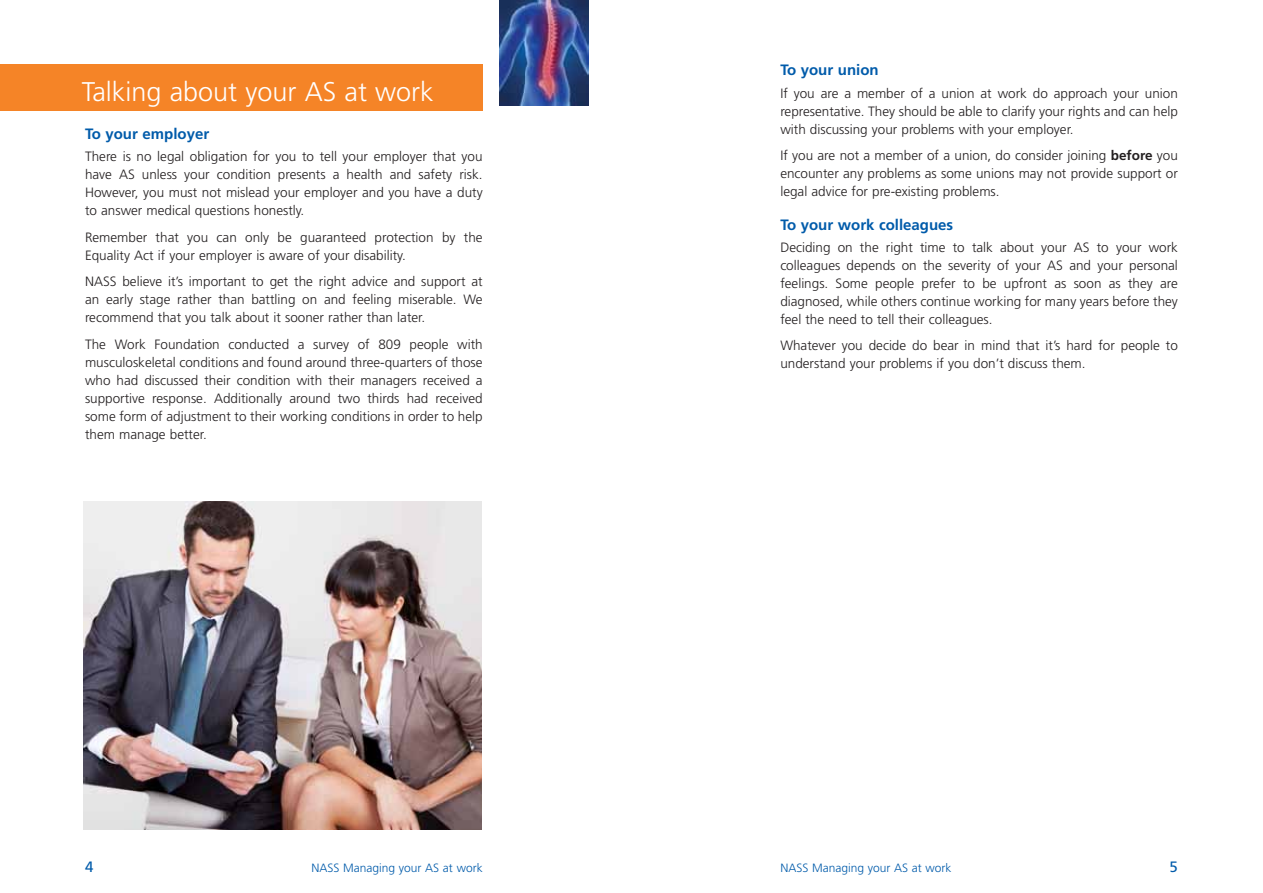
<style>
.page{position:relative;width:1263px;height:893px;background:#fff}
.page>*{position:absolute;margin:0;border:0;box-sizing:border-box;transform-origin:0 0}
.t1{font:300 27px "Frutiger";color:#fff}
.t2{font:700 15px "Frutiger";color:#005baa}
.t3{font:15px "Frutiger";color:#005baa}
.t4{font:300 13.5px/18px "Frutiger";color:#231f20;text-align:justify}
.t5{font:300 12px "Frutiger";color:#005baa}
.s1{font-weight:700}
</style>
<div class="page">
<img style="left:84px;top:502px;width:397px;height:327px">
<div style="left:0;top:64px;width:483px;height:47px;background:#f58427"></div>
<img style="left:500px;top:0;width:89px;height:106px">
<h1 class="t1" style="left:82px;top:77px;width:353px">Talking about your AS at work</h1>
<p class="t2" style="left:85px;top:125px;width:126px">To your employer</p>
<p class="t4" style="left:85px;top:148px;width:399px">There is no legal obligation for you to tell your employer that you have AS unless your condition presents a health and safety risk.<br>However, you must not mislead your employer and you have a duty to answer medical questions honestly.</p>
<p class="t4" style="left:85px;top:228px;width:399px">Remember that you can only be guaranteed protection by the<br>Equality Act if your employer is aware of your disability.</p>
<p class="t4" style="left:85px;top:273px;width:399px">NASS believe it’s important to get the right advice and support at an early stage rather than battling on and feeling miserable. We recommend that you talk about it sooner rather than later.</p>
<p class="t4" style="left:85px;top:335px;width:399px">The Work Foundation conducted a survey of 809 people with musculoskeletal conditions and found around three-quarters of those who had discussed their condition with their managers received a supportive response. Additionally around two thirds had received some form of adjustment to their working conditions in order to help them manage better.</p>
<p class="t2" style="left:780px;top:61px;width:100px">To your union</p>
<p class="t4" style="left:780px;top:84px;width:399px">If you are a member of a union at work do approach your union representative. They should be able to clarify your rights and can help with discussing your problems with your employer.</p>
<p class="t4" style="left:780px;top:147px;width:399px">If you are not a member of a union, do consider joining <span class="s1">before</span> you encounter any problems as some unions may not provide support or legal advice for pre-existing problems.</p>
<p class="t2" style="left:780px;top:216px;width:174px">To your work colleagues</p>
<p class="t4" style="left:780px;top:238px;width:399px">Deciding on the right time to talk about your AS to your work colleagues depends on the severity of your AS and your personal feelings. Some people prefer to be upfront as soon as they are diagnosed, while others continue working for many years before they feel the need to tell their colleagues.</p>
<p class="t4" style="left:780px;top:337px;width:399px">Whatever you decide do bear in mind that it’s hard for people to understand your problems if you don’t discuss them.</p>
<p class="t3" style="left:85px;top:858px;width:10px">4</p>
<p class="t5" style="left:312px;top:861px;width:173px">NASS Managing your AS at work</p>
<p class="t5" style="left:780px;top:861px;width:173px">NASS Managing your AS at work</p>
<p class="t3" style="left:1169px;top:858px;width:10px">5</p>
</div>
